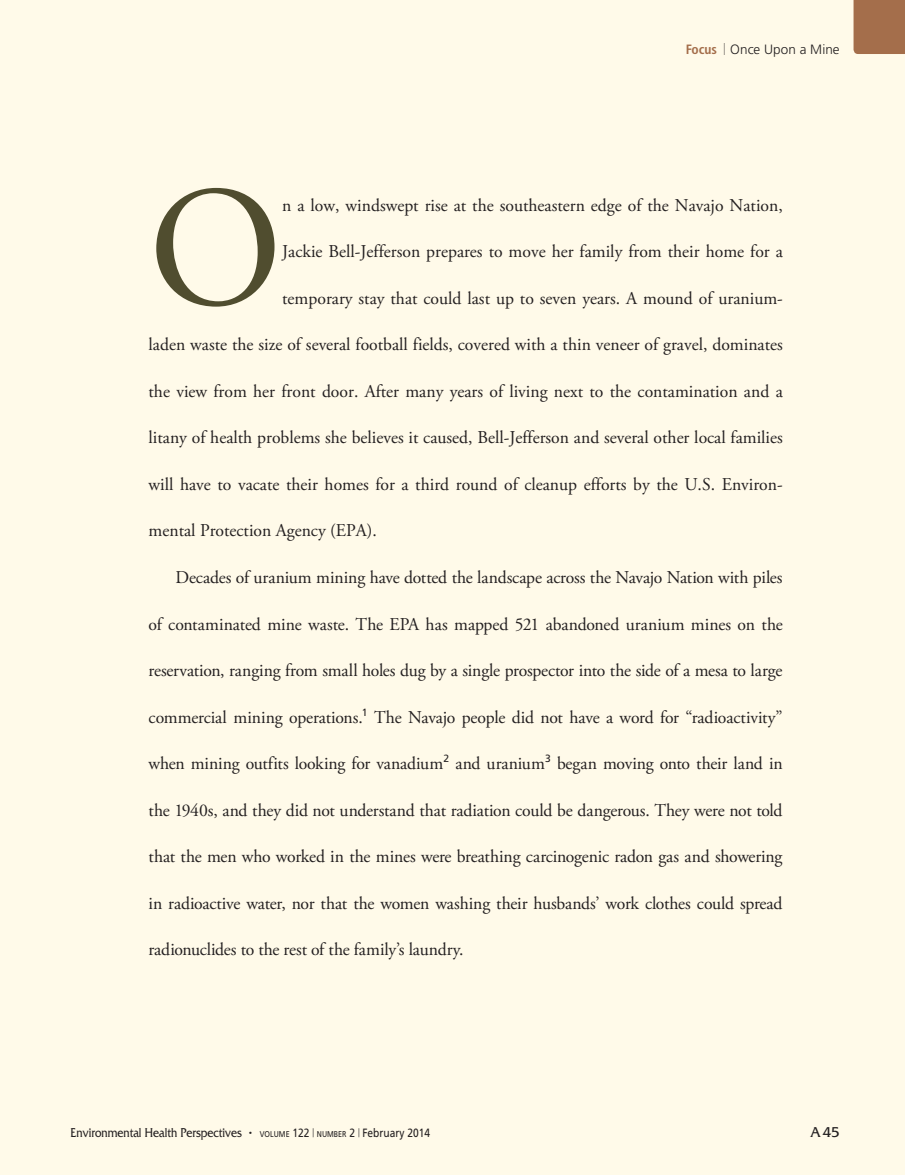
<style>
.page{position:relative;width:905px;height:1175px;background:#fff}
.page>*{position:absolute;margin:0;border:0;box-sizing:border-box;transform-origin:0 0}
.body_text_first_para{font:171.45px "Adobe Garamond Pro";color:#504d2f}
.body_text{font:18px "Adobe Garamond Pro";letter-spacing:-.01em;color:#231f20}
.body_text_first_para-2{font:18px "Adobe Garamond Pro";color:#231f20}
.t1{font:15px "Friz Quadrata Std";color:#231f20}
.t2{font:13.5px "Friz Quadrata Std";color:#231f20;scale:.85 1}
.t3{font:300 13.5px "Frutiger LT Std";letter-spacing:.005em;color:#231f20}
.s1{font-weight:700;font-stretch:condensed;color:#a46e4b}
.s2{font-size:12px}
.s3{font-family:"Frutiger LT Std";font-size:8.4px}
.s4{font-family:"Frutiger LT Std";font-size:12px}
.s5{font-family:"Frutiger LT Std";font-weight:300;font-size:9px}
</style>
<div class="page">
<div style="left:0;top:0;width:904px;height:1174px;background:#fffae9"></div>
<div style="left:853px;top:0;width:51px;height:54px;background:#a46e4b"></div>
<hr style="left:0;top:595px;width:1px;height:38px;background:#4b4c4d">
<p class="t3" style="left:685px;top:42px;width:155px"><span class="s1">Focus</span> <span class="s2">|</span> Once Upon a Mine</p>
<p class="body_text_first_para" style="left:148px;top:147px;width:135px">O</p>
<p class="body_text_first_para-2" style="left:282px;top:194px;width:502px">n a low, windswept rise at the southeastern edge of the Navajo Nation,</p>
<p class="body_text_first_para-2" style="left:282px;top:241px;width:502px">Jackie Bell-Jefferson prepares to move her family from their home for a</p>
<p class="body_text_first_para-2" style="left:282px;top:287px;width:502px">temporary stay that could last up to seven years. A mound of uranium-</p>
<p class="body_text_first_para-2" style="left:148px;top:334px;width:635px">laden waste the size of several football fields, covered with a thin veneer of gravel, dominates</p>
<p class="body_text_first_para-2" style="left:148px;top:380px;width:635px">the view from her front door. After many years of living next to the contamination and a</p>
<p class="body_text_first_para-2" style="left:148px;top:427px;width:635px">litany of health problems she believes it caused, Bell-Jefferson and several other local families</p>
<p class="body_text_first_para-2" style="left:148px;top:473px;width:634px">will have to vacate their homes for a third round of cleanup efforts by the U.S. Environ-</p>
<p class="body_text_first_para-2" style="left:148px;top:520px;width:230px">mental Protection Agency (EPA).</p>
<p class="body_text" style="left:176px;top:566px;width:608px">Decades of uranium mining have dotted the landscape across the Navajo Nation with piles</p>
<p class="body_text" style="left:148px;top:613px;width:635px">of contaminated mine waste. The EPA has mapped 521 abandoned uranium mines on the</p>
<p class="body_text" style="left:148px;top:659px;width:635px">reservation, ranging from small holes dug by a single prospector into the side of a mesa to large</p>
<p class="body_text" style="left:148px;top:706px;width:635px">commercial mining operations.<sup>1</sup> The Navajo people did not have a word for “radioactivity”</p>
<p class="body_text" style="left:148px;top:752px;width:635px">when mining outfits looking for vanadium<sup>2</sup> and uranium<sup>3</sup> began moving onto their land in</p>
<p class="body_text" style="left:148px;top:799px;width:635px">the 1940s, and they did not understand that radiation could be dangerous. They were not told</p>
<p class="body_text" style="left:148px;top:845px;width:635px">that the men who worked in the mines were breathing carcinogenic radon gas and showering</p>
<p class="body_text" style="left:148px;top:892px;width:635px">in radioactive water, nor that the women washing their husbands’ work clothes could spread</p>
<p class="body_text" style="left:148px;top:938px;width:316px">radionuclides to the rest of the family’s laundry.</p>
<p class="t2" style="left:70px;top:1124px;width:424px">Environmental Health Perspectives <span class="s2">•</span> <span class="s3">VOLUME</span> <span class="s4">122</span> <span class="s5">|</span> <span class="s3">NUMBER</span> <span class="s4">2</span> <span class="s5">|</span> <span class="s4">February 2014</span></p>
<p class="t1" style="left:810px;top:1123px;width:31px">A45</p>
</div>
